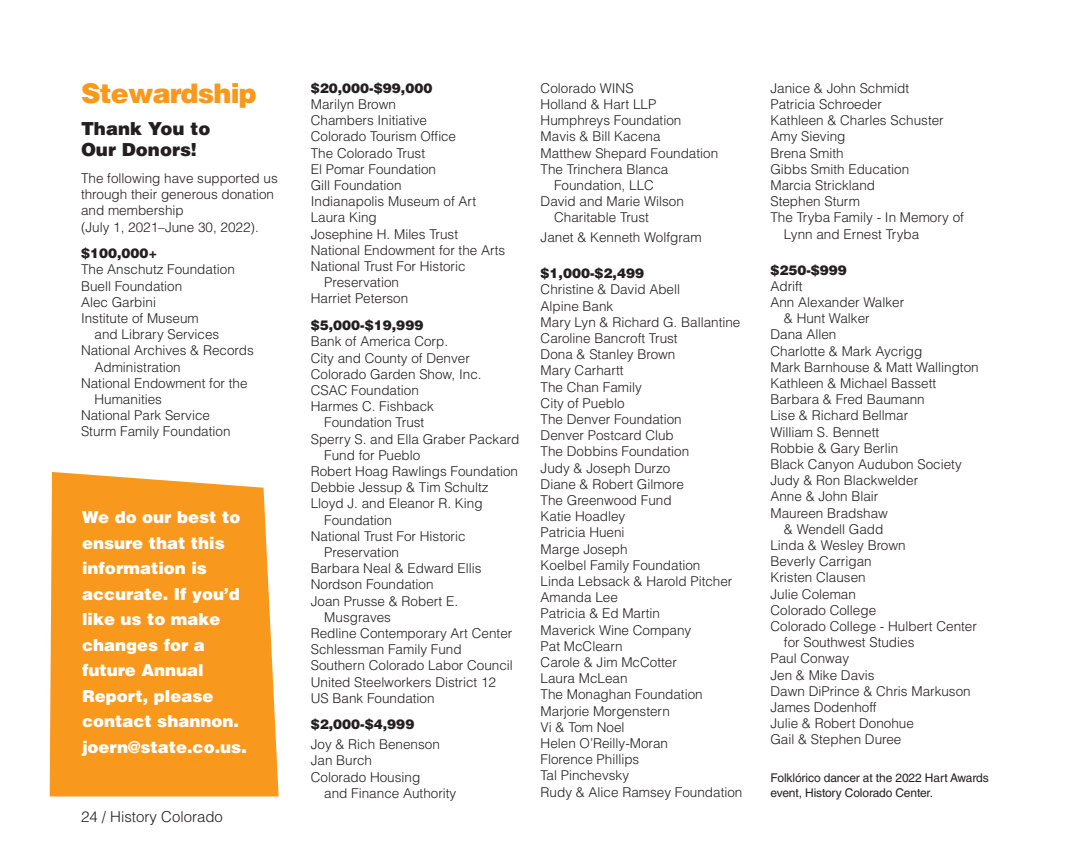
<style>
.page{position:relative;width:1080px;height:864px;background:#fff}
.page>*{position:absolute;margin:0;border:0;box-sizing:border-box;transform-origin:0 0}
.t1{font:900 27px "Helvetica LT Std";letter-spacing:-.03em;color:#f8991d}
.t2{font:900 18px/21.6px "Helvetica LT Std";color:#231f20}
.t3{font:900 16.5px/25.5px "Helvetica LT Std";color:#fff}
.t4{font:300 15px "Helvetica LT Std";color:#231f20}
.t5{font:300 13.5px/16.2px "Helvetica LT Std";color:#231f20}
.t6{font:900 13.5px "Helvetica LT Std";color:#231f20}
.t7{font:12px/14.4px "Helvetica LT Std";letter-spacing:-.01em;color:#231f20}
.s1{font-size:18px}
</style>
<div class="page">
<div style="left:50px;top:472px;width:229px;height:324px;background:#f8991d"></div>
<h1 class="t1" style="left:81px;top:75px;width:177px">Stewardship</h1>
<h2 class="t2" style="left:81px;top:117px;width:131px">Thank You to<br>Our Donors!</h2>
<p class="t5" style="left:81px;top:170px;width:198px">The following have supported us through their generous donation and membership<br>(July 1, 2021–June 30, 2022).</p>
<p class="t6" style="left:81px;top:245px;width:78px">$100,000+</p>
<p class="t5" style="left:81px;top:261px;width:155px">The Anschutz Foundation<br>Buell Foundation<br>Alec Garbini<br>Institute of Museum</p>
<p class="t5" style="left:94px;top:326px;width:126px">and Library Services</p>
<p class="t5" style="left:81px;top:342px;width:174px">National Archives &amp; Records</p>
<p class="t5" style="left:94px;top:359px;width:88px">Administration</p>
<p class="t5" style="left:81px;top:375px;width:168px">National Endowment for the</p>
<p class="t5" style="left:94px;top:391px;width:69px">Humanities</p>
<p class="t5" style="left:81px;top:407px;width:131px">National Park Service</p>
<p class="t5" style="left:81px;top:423px;width:151px">Sturm Family Foundation</p>
<p class="t3" style="left:82px;top:504px;width:167px">We do our best to ensure that this information is accurate. If you’d like us to make changes for a future Annual<br>Report, please contact shannon. joern@state.co.us<span class="s1">.</span></p>
<p class="t4" style="left:81px;top:807px;width:143px">24 / History Colorado</p>
<p class="t6" style="left:311px;top:79px;width:123px">$20,000-$99,000</p>
<p class="t5" style="left:311px;top:96px;width:87px">Marilyn Brown</p>
<p class="t5" style="left:311px;top:112px;width:118px">Chambers Initiative</p>
<p class="t5" style="left:311px;top:128px;width:147px">Colorado Tourism Office</p>
<p class="t5" style="left:311px;top:145px;width:116px">The Colorado Trust</p>
<p class="t5" style="left:311px;top:161px;width:127px">El Pomar Foundation</p>
<p class="t5" style="left:311px;top:177px;width:92px">Gill Foundation</p>
<p class="t5" style="left:311px;top:193px;width:167px">Indianapolis Museum of Art</p>
<p class="t5" style="left:311px;top:209px;width:68px">Laura King</p>
<p class="t5" style="left:311px;top:226px;width:149px">Josephine H. Miles Trust</p>
<p class="t5" style="left:311px;top:242px;width:196px">National Endowment for the Arts</p>
<p class="t5" style="left:311px;top:258px;width:156px">National Trust For Historic</p>
<p class="t5" style="left:324px;top:274px;width:76px">Preservation</p>
<p class="t5" style="left:311px;top:290px;width:99px">Harriet Peterson</p>
<p class="t6" style="left:311px;top:316px;width:114px">$5,000-$19,999</p>
<p class="t5" style="left:311px;top:333px;width:139px">Bank of America Corp.</p>
<p class="t5" style="left:311px;top:350px;width:161px">City and County of Denver</p>
<p class="t5" style="left:311px;top:366px;width:172px">Colorado Garden Show, Inc.</p>
<p class="t5" style="left:311px;top:382px;width:110px">CSAC Foundation</p>
<p class="t5" style="left:311px;top:398px;width:125px">Harmes C. Fishback</p>
<p class="t5" style="left:324px;top:414px;width:102px">Foundation Trust</p>
<p class="t5" style="left:311px;top:431px;width:210px">Sperry S. and Ella Graber Packard</p>
<p class="t5" style="left:324px;top:447px;width:98px">Fund for Pueblo</p>
<p class="t5" style="left:311px;top:463px;width:209px">Robert Hoag Rawlings Foundation</p>
<p class="t5" style="left:311px;top:479px;width:179px">Debbie Jessup &amp; Tim Schultz</p>
<p class="t5" style="left:311px;top:495px;width:173px">Lloyd J. and Eleanor R. King</p>
<p class="t5" style="left:324px;top:512px;width:69px">Foundation</p>
<p class="t5" style="left:311px;top:528px;width:156px">National Trust For Historic</p>
<p class="t5" style="left:324px;top:544px;width:76px">Preservation</p>
<p class="t5" style="left:311px;top:560px;width:172px">Barbara Neal &amp; Edward Ellis</p>
<p class="t5" style="left:311px;top:576px;width:124px">Nordson Foundation</p>
<p class="t5" style="left:311px;top:593px;width:149px">Joan Prusse &amp; Robert E.</p>
<p class="t5" style="left:324px;top:609px;width:68px">Musgraves</p>
<p class="t5" style="left:311px;top:625px;width:203px">Redline Contemporary Art Center</p>
<p class="t5" style="left:311px;top:641px;width:152px">Schlessman Family Fund</p>
<p class="t5" style="left:311px;top:657px;width:204px">Southern Colorado Labor Council</p>
<p class="t5" style="left:311px;top:674px;width:187px">United Steelworkers District 12</p>
<p class="t5" style="left:311px;top:690px;width:125px">US Bank Foundation</p>
<p class="t6" style="left:311px;top:716px;width:105px">$2,000-$4,999</p>
<p class="t5" style="left:311px;top:736px;width:131px">Joy &amp; Rich Benenson<br>Jan Burch<br>Colorado Housing</p>
<p class="t5" style="left:324px;top:785px;width:134px">and Finance Authority</p>
<p class="t5" style="left:541px;top:80px;width:95px">Colorado WINS</p>
<p class="t5" style="left:541px;top:96px;width:117px">Holland &amp; Hart LLP</p>
<p class="t5" style="left:541px;top:112px;width:142px">Humphreys Foundation</p>
<p class="t5" style="left:541px;top:128px;width:122px">Mavis &amp; Bill Kacena</p>
<p class="t5" style="left:541px;top:145px;width:179px">Matthew Shepard Foundation</p>
<p class="t5" style="left:541px;top:161px;width:129px">The Trinchera Blanca</p>
<p class="t5" style="left:554px;top:177px;width:101px">Foundation, LLC</p>
<p class="t5" style="left:541px;top:193px;width:145px">David and Marie Wilson</p>
<p class="t5" style="left:554px;top:209px;width:96px">Charitable Trust</p>
<p class="t5" style="left:541px;top:229px;width:163px">Janet &amp; Kenneth Wolfgram</p>
<p class="t6" style="left:541px;top:265px;width:105px">$1,000-$2,499</p>
<p class="t5" style="left:541px;top:281px;width:203px">Christine &amp; David Abell<br>Alpine Bank<br>Mary Lyn &amp; Richard G. Ballantine<br>Caroline Bancroft Trust<br>Dona &amp; Stanley Brown<br>Mary Carhartt<br>The Chan Family<br>City of Pueblo<br>The Denver Foundation<br>Denver Postcard Club<br>The Dobbins Foundation<br>Judy &amp; Joseph Durzo<br>Diane &amp; Robert Gilmore<br>The Greenwood Fund<br>Katie Hoadley<br>Patricia Hueni<br>Marge Joseph<br>Koelbel Family Foundation<br>Linda Lebsack &amp; Harold Pitcher<br>Amanda Lee<br>Patricia &amp; Ed Martin<br>Maverick Wine Company<br>Pat McClearn<br>Carole &amp; Jim McCotter<br>Laura McLean<br>The Monaghan Foundation<br>Marjorie Morgenstern<br>Vi &amp; Tom Noel<br>Helen O’Reilly-Moran<br>Florence Phillips<br>Tal Pinchevsky<br>Rudy &amp; Alice Ramsey Foundation</p>
<p class="t5" style="left:770px;top:80px;width:140px">Janice &amp; John Schmidt</p>
<p class="t5" style="left:770px;top:96px;width:113px">Patricia Schroeder</p>
<p class="t5" style="left:770px;top:112px;width:175px">Kathleen &amp; Charles Schuster</p>
<p class="t5" style="left:770px;top:128px;width:77px">Amy Sieving</p>
<p class="t5" style="left:770px;top:145px;width:75px">Brena Smith</p>
<p class="t5" style="left:770px;top:161px;width:140px">Gibbs Smith Education</p>
<p class="t5" style="left:770px;top:177px;width:106px">Marcia Strickland</p>
<p class="t5" style="left:770px;top:193px;width:91px">Stephen Sturm</p>
<p class="t5" style="left:770px;top:209px;width:195px">The Tryba Family - In Memory of</p>
<p class="t5" style="left:784px;top:226px;width:137px">Lynn and Ernest Tryba</p>
<p class="t6" style="left:770px;top:261px;width:78px">$250-$999</p>
<p class="t5" style="left:770px;top:278px;width:34px">Adrift</p>
<p class="t5" style="left:770px;top:294px;width:135px">Ann Alexander Walker</p>
<p class="t5" style="left:784px;top:310px;width:87px">&amp; Hunt Walker</p>
<p class="t5" style="left:770px;top:326px;width:68px">Dana Allen</p>
<p class="t5" style="left:770px;top:343px;width:154px">Charlotte &amp; Mark Aycrigg</p>
<p class="t5" style="left:770px;top:359px;width:210px">Mark Barnhouse &amp; Matt Wallington</p>
<p class="t5" style="left:770px;top:375px;width:167px">Kathleen &amp; Michael Bassett</p>
<p class="t5" style="left:770px;top:391px;width:156px">Barbara &amp; Fred Baumann</p>
<p class="t5" style="left:770px;top:407px;width:139px">Lise &amp; Richard Bellmar</p>
<p class="t5" style="left:770px;top:424px;width:110px">William S. Bennett</p>
<p class="t5" style="left:770px;top:440px;width:129px">Robbie &amp; Gary Berlin</p>
<p class="t5" style="left:770px;top:456px;width:193px">Black Canyon Audubon Society</p>
<p class="t5" style="left:770px;top:472px;width:149px">Judy &amp; Ron Blackwelder</p>
<p class="t5" style="left:770px;top:488px;width:110px">Anne &amp; John Blair</p>
<p class="t5" style="left:770px;top:505px;width:119px">Maureen Bradshaw</p>
<p class="t5" style="left:784px;top:521px;width:101px">&amp; Wendell Gadd</p>
<p class="t5" style="left:770px;top:537px;width:137px">Linda &amp; Wesley Brown</p>
<p class="t5" style="left:770px;top:553px;width:103px">Beverly Carrigan</p>
<p class="t5" style="left:770px;top:569px;width:97px">Kristen Clausen</p>
<p class="t5" style="left:770px;top:586px;width:87px">Julie Coleman</p>
<p class="t5" style="left:770px;top:602px;width:107px">Colorado College</p>
<p class="t5" style="left:770px;top:618px;width:208px">Colorado College - Hulbert Center</p>
<p class="t5" style="left:784px;top:634px;width:132px">for Southwest Studies</p>
<p class="t5" style="left:770px;top:650px;width:80px">Paul Conway</p>
<p class="t5" style="left:770px;top:667px;width:106px">Jen &amp; Mike Davis</p>
<p class="t5" style="left:770px;top:683px;width:202px">Dawn DiPrince &amp; Chris Markuson</p>
<p class="t5" style="left:770px;top:699px;width:108px">James Dodenhoff</p>
<p class="t5" style="left:770px;top:715px;width:145px">Julie &amp; Robert Donohue</p>
<p class="t5" style="left:770px;top:731px;width:133px">Gail &amp; Stephen Duree</p>
<p class="t7" style="left:771px;top:771px;width:220px">Folklórico dancer at the 2022 Hart Awards event, History Colorado Center.</p>
</div>
